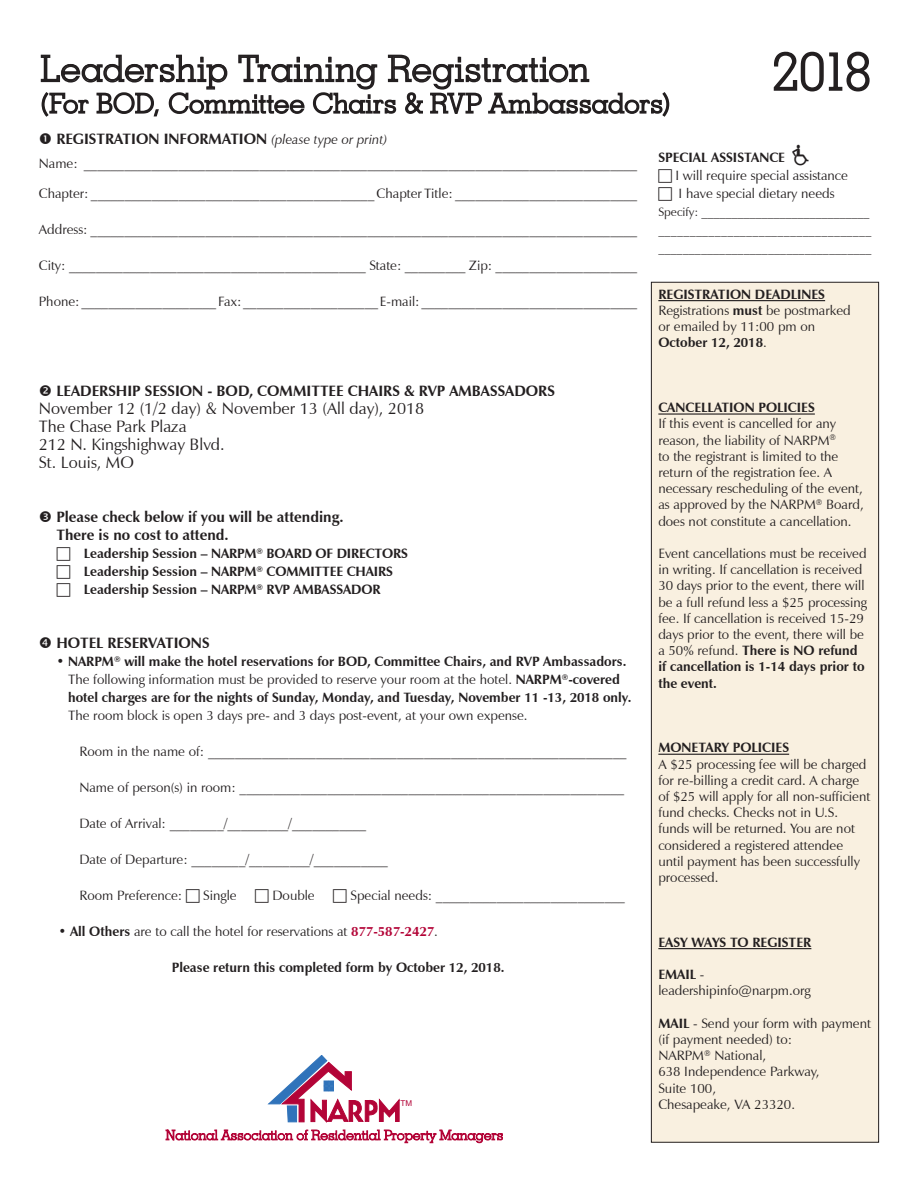
<style>
.page{position:relative;width:918px;height:1188px;background:#fff}
.page>*{position:absolute;margin:0;border:0;box-sizing:border-box;transform-origin:0 0}
.t1{font:300 52.5px "Geometric Slab 703 BT";color:#231f20}
.t2{font:300 36px "Geometric Slab 703 BT";letter-spacing:.015em;color:#231f20}
.t3{font:16.5px/18px "Zapf Humanist 601 BT";color:#231f20}
.t4{font:700 15px/18px "Zapf Humanist 601 BT";color:#231f20}
.t5{font:13.5px/16.2px "Zapf Humanist 601 BT";color:#231f20}
.t6{font:700 13.5px/18px "Zapf Humanist 601 BT";color:#231f20}
.t7{font:12px "Zapf Humanist 601 BT";color:#231f20}
.t8{font:8.1px "Arial";color:#b30437}
.s1{font-weight:400;font-style:italic;font-size:13.5px}
.s2{font-weight:400}
.s3{font-weight:700}
.s4{font-weight:700;color:#b30437}
</style>
<div class="page">
<div style="left:651px;top:282px;width:228px;height:860px;background:#f9f0e0"></div>
<div style="left:651px;top:282px;width:228px;height:861px;border:1px solid #231f20"></div>
<hr style="left:658px;top:300px;width:167px;height:1px;background:#231f20">
<hr style="left:658px;top:413px;width:157px;height:2px;background:#231f20">
<hr style="left:658px;top:754px;width:131px;height:1px;background:#231f20">
<hr style="left:658px;top:948px;width:153px;height:1px;background:#231f20">
<svg style="left:40px;top:54px;width:630px;height:63px"></svg>
<svg style="left:773px;top:51px;width:97px;height:41px"></svg>
<svg style="left:166px;top:1130px;width:337px;height:13px"></svg>
<svg style="left:268px;top:1055px;width:131px;height:67px"></svg>
<p class="t2" style="left:40px;top:47px;width:550px">Leadership Training Registration</p>
<p class="t1" style="left:772px;top:39px;width:101px">2018</p>
<p class="t4" style="left:56px;top:130px;width:332px">REGISTRATION INFORMATION <span class="s1">(please type or print)</span></p>
<p class="t5" style="left:39px;top:155px;width:600px">Name: __________________________________________________________________________________</p>
<p class="t5" style="left:39px;top:185px;width:600px">Chapter: __________________________________________ Chapter Title: ___________________________</p>
<p class="t5" style="left:39px;top:221px;width:600px">Address: _________________________________________________________________________________</p>
<p class="t5" style="left:39px;top:257px;width:600px">City: ____________________________________________ State: _________ Zip: _____________________</p>
<p class="t5" style="left:39px;top:293px;width:600px">Phone: ____________________ Fax: ____________________ E-mail: ________________________________</p>
<p class="t4" style="left:56px;top:382px;width:500px">LEADERSHIP SESSION - BOD, COMMITTEE CHAIRS &amp; RVP AMBASSADORS</p>
<p class="t3" style="left:39px;top:399px;width:387px">November 12 (1/2 day) &amp; November 13 (All day), 2018</p>
<p class="t3" style="left:39px;top:417px;width:149px">The Chase Park Plaza</p>
<p class="t3" style="left:39px;top:435px;width:187px">212 N. Kingshighway Blvd.<br>St. Louis, MO</p>
<p class="t4" style="left:56px;top:508px;width:289px">Please check below if you will be attending.<br>There is no cost to attend.</p>
<p class="t6" style="left:84px;top:544px;width:326px">Leadership Session – NARPM<sup>®</sup> BOARD OF DIRECTORS</p>
<p class="t6" style="left:84px;top:562px;width:311px">Leadership Session – NARPM<sup>®</sup> COMMITTEE CHAIRS</p>
<p class="t6" style="left:84px;top:580px;width:298px">Leadership Session – NARPM<sup>®</sup> RVP AMBASSADOR</p>
<p class="t4" style="left:56px;top:634px;width:155px">HOTEL RESERVATIONS</p>
<p class="t6" style="left:68px;top:652px;width:565px;text-indent:-12px">• NARPM<sup>®</sup> will make the hotel reservations for BOD, Committee Chairs, and RVP Ambassadors.<br><span class="s2">The following information must be provided to reserve your room at the hotel.</span> NARPM<sup>®</sup>-covered hotel charges are for the nights of Sunday, Monday, and Tuesday, November 11 -13, 2018 only.<br><span class="s2">The room block is open 3 days pre- and 3 days post-event, at your own expense.</span></p>
<p class="t5" style="left:79px;top:743px;width:549px">Room in the name of: ______________________________________________________________</p>
<p class="t5" style="left:79px;top:779px;width:546px">Name of person(s) in room: _________________________________________________________</p>
<p class="t5" style="left:79px;top:815px;width:288px">Date of Arrival: ________/_________/___________</p>
<p class="t5" style="left:79px;top:851px;width:310px">Date of Departure: ________/_________/___________</p>
<p class="t5" style="left:79px;top:887px;width:105px">Room Preference:</p>
<p class="t5" style="left:203px;top:887px;width:35px">Single</p>
<p class="t5" style="left:272px;top:887px;width:44px">Double</p>
<p class="t5" style="left:350px;top:887px;width:276px">Special needs: ____________________________</p>
<p class="t5" style="left:58px;top:923px;width:381px"><span class="s3">• All Others</span> are to call the hotel for reservations at <span class="s4">877-587-2427</span>.</p>
<p class="t6" style="left:172px;top:958px;width:334px">Please return this completed form by October 12, 2018.</p>
<p class="t8" style="left:401px;top:1097px;width:13px">TM</p>
<p class="t6" style="left:658px;top:148px;width:128px">SPECIAL ASSISTANCE</p>
<p class="t5" style="left:676px;top:167px;width:174px">I will require special assistance</p>
<p class="t5" style="left:679px;top:185px;width:158px">I have special dietary needs</p>
<p class="t7" style="left:658px;top:204px;width:213px">Specify: ____________________________</p>
<p class="t7" style="left:658px;top:222px;width:215px">__________________________________</p>
<p class="t7" style="left:658px;top:240px;width:215px">___________________________________</p>
<p class="t6" style="left:658px;top:285px;width:168px">REGISTRATION DEADLINES</p>
<p class="t5" style="left:658px;top:302px;width:194px">Registrations <span class="s3">must</span> be postmarked or emailed by 11:00 pm on<br><span class="s3">October 12, 2018</span>.</p>
<p class="t6" style="left:658px;top:399px;width:158px">CANCELLATION POLICIES</p>
<p class="t5" style="left:658px;top:416px;width:207px">If this event is cancelled for any reason, the liability of NARPM<sup>®<br></sup>to the registrant is limited to the return of the registration fee. A necessary rescheduling of the event, as approved by the NARPM<sup>®</sup> Board, does not constitute a cancellation.</p>
<p class="t5" style="left:658px;top:545px;width:210px">Event cancellations must be received in writing. If cancellation is received 30 days prior to the event, there will be a full refund less a $25 processing fee. If cancellation is received 15-29 days prior to the event, there will be a 50% refund. <span class="s3">There is NO refund if cancellation is 1-14 days prior to the event.</span></p>
<p class="t6" style="left:658px;top:739px;width:132px">MONETARY POLICIES</p>
<p class="t5" style="left:658px;top:756px;width:214px">A $25 processing fee will be charged for re-billing a credit card. A charge of $25 will apply for all non-sufficient fund checks. Checks not in U.S. funds will be returned. You are not considered a registered attendee until payment has been successfully processed.</p>
<p class="t6" style="left:658px;top:933px;width:155px">EASY WAYS TO REGISTER</p>
<p class="t5" style="left:658px;top:966px;width:154px"><span class="s3">EMAIL</span> - leadershipinfo@narpm.org</p>
<p class="t5" style="left:658px;top:1015px;width:214px"><span class="s3">MAIL</span> - Send your form with payment (if payment needed) to:<br>NARPM<sup>®</sup> National,<br>638 Independence Parkway,<br>Suite 100,<br>Chesapeake, VA 23320.</p>
</div>
